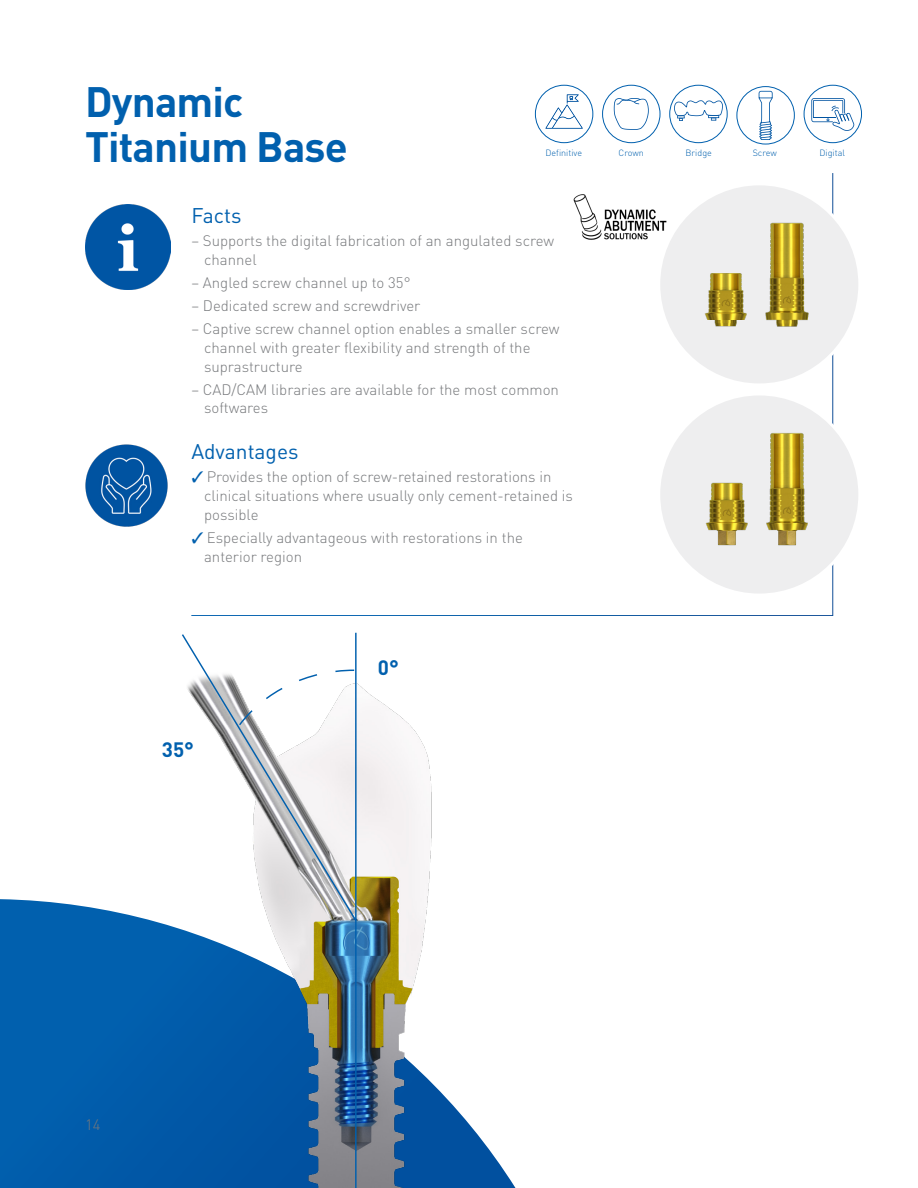
<style>
.page{position:relative;width:918px;height:1188px;background:#fff}
.page>*{position:absolute;margin:0;border:0;box-sizing:border-box;transform-origin:0 0}
.t1{font:700 42px/45px "DIN Pro";letter-spacing:-.02em;color:#0160ae}
.t2{font:21px "DIN Pro";color:#0160ae}
._05_-_Body_Text{font:700 20.55px "DIN Pro";color:#0160ae}
._05_-_Body_Text-2{font:300 15px/18.8px "DIN Pro";color:#76787b}
._05_-_Body_Text-3{font:300 9px "DIN Pro";color:#0160ae}
.s1{color:#0160ae}
</style>
<div class="page">
<img style="left:85px;top:444px;width:83px;height:83px">
<img style="left:85px;top:204px;width:85px;height:85px">
<div style="left:659px;top:184px;width:201px;height:201px;background:#eeeeef;border-radius:50%"></div>
<div style="left:659px;top:394px;width:201px;height:201px;background:#eeeeef;border-radius:50%"></div>
<img style="left:705px;top:482px;width:43px;height:64px">
<img style="left:714px;top:320px;width:14px;height:7px">
<img style="left:704px;top:273px;width:24px;height:47px">
<img style="left:766px;top:433px;width:42px;height:113px">
<img style="left:573px;top:194px;width:93px;height:46px">
<svg style="left:536px;top:88px;width:56px;height:52px"></svg>
<div style="left:535px;top:85px;width:58px;height:58px;border:1px solid #0160ae;border-radius:50%"></div>
<svg style="left:603px;top:85px;width:57px;height:58px"></svg>
<div style="left:602px;top:85px;width:58px;height:58px;border:1px solid #0160ae;border-radius:50%"></div>
<svg style="left:670px;top:85px;width:57px;height:58px"></svg>
<div style="left:670px;top:85px;width:57px;height:58px;border:1px solid #0160ae;border-radius:50%"></div>
<svg style="left:804px;top:85px;width:58px;height:58px"></svg>
<div style="left:804px;top:85px;width:58px;height:58px;border:1px solid #0160ae;border-radius:50%"></div>
<svg style="left:0;top:899px;width:515px;height:289px;background:#2675b8"></svg>
<img style="left:187px;top:684px;width:301px;height:504px">
<hr style="left:355px;top:633px;width:2px;height:555px;background:#0160ae">
<svg style="left:180px;top:633px;width:178px;height:290px"></svg>
<svg style="left:238px;top:669px;width:118px;height:58px"></svg>
<svg style="left:737px;top:87px;width:57px;height:57px"></svg>
<div style="left:737px;top:86px;width:58px;height:58px;border:1px solid #0160ae;border-radius:50%"></div>
<img style="left:728px;top:222px;width:81px;height:105px">
<p class="t1" style="left:85px;top:74px;width:264px">Dynamic<br>Titanium Base</p>
<p class="_05_-_Body_Text-3" style="left:545px;top:146px;width:38px">Definitive</p>
<p class="_05_-_Body_Text-3" style="left:619px;top:146px;width:27px">Crown</p>
<p class="_05_-_Body_Text-3" style="left:686px;top:146px;width:28px">Bridge</p>
<p class="_05_-_Body_Text-3" style="left:753px;top:146px;width:26px">Screw</p>
<p class="_05_-_Body_Text-3" style="left:819px;top:146px;width:27px">Digital</p>
<p class="t2" style="left:191px;top:199px;width:52px">Facts</p>
<p class="_05_-_Body_Text-2" style="left:204px;top:230px;width:352px;text-indent:-13px">– Supports the digital fabrication of an angulated screw channel</p>
<p class="_05_-_Body_Text-2" style="left:191px;top:272px;width:221px">– Angled screw channel up to 35°</p>
<p class="_05_-_Body_Text-2" style="left:191px;top:295px;width:230px">– Dedicated screw and screwdriver</p>
<p class="_05_-_Body_Text-2" style="left:204px;top:318px;width:357px;text-indent:-13px">– Captive screw channel option enables a smaller screw channel with greater flexibility and strength of the suprastructure</p>
<p class="_05_-_Body_Text-2" style="left:204px;top:378px;width:356px;text-indent:-13px">– CAD/CAM libraries are available for the most common softwares</p>
<p class="t2" style="left:191px;top:435px;width:109px">Advantages</p>
<p class="_05_-_Body_Text-2" style="left:204px;top:466px;width:370px;text-indent:-13px"><span class="s1">✓</span> Provides the option of screw-retained restorations in clinical situations where usually only cement-retained is possible</p>
<p class="_05_-_Body_Text-2" style="left:204px;top:527px;width:320px;text-indent:-13px"><span class="s1">✓</span> Especially advantageous with restorations in the anterior region</p>
<p class="_05_-_Body_Text" style="left:162px;top:732px;width:34px">35°</p>
<p class="_05_-_Body_Text-2" style="left:85px;top:1114px;width:17px">14</p>
<p class="_05_-_Body_Text" style="left:378px;top:650px;width:23px">0°</p>
</div>
